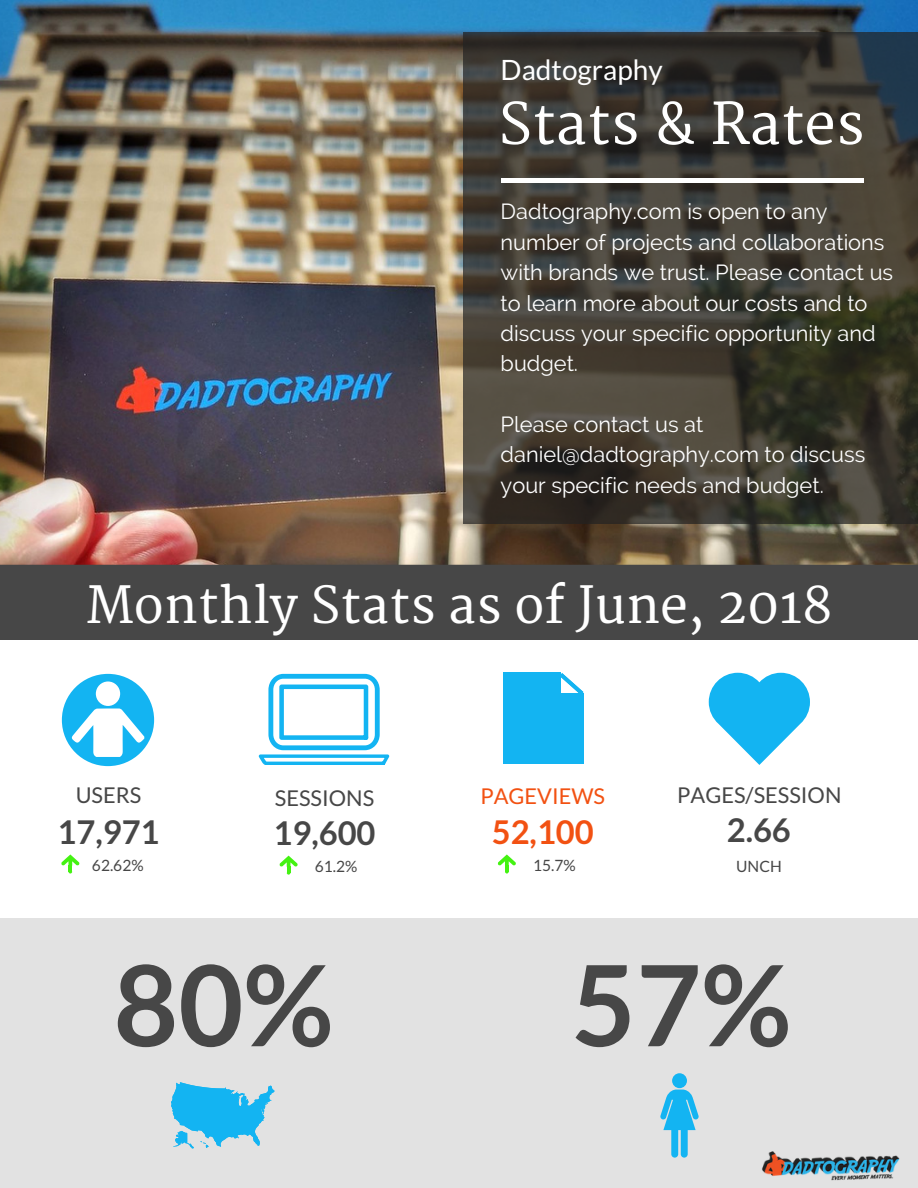
<style>
.page{position:relative;width:918px;height:1188px;background:#fff}
.page>*{position:absolute;margin:0;border:0;box-sizing:border-box;transform-origin:0 0}
.t1{font:700 112.05px "Lato";color:#474747}
.t2{font:65.4px "Merriweather";color:#fff}
.t3{font:55.95px "Merriweather";color:#fff}
.t4{font:49.8px "Merriweather";color:#fff}
.t5{font:700 32.7px "Lato";color:#474747}
.t6{font:700 32.7px "Lato";color:#f25112}
.t7{font:28.05px "Lato";color:#fff}
.t8{font:21.75px/30.3px "Raleway";color:#fff}
.t9{font:21.75px "Lato";color:#474747}
.t10{font:21.75px "Lato";color:#f25112}
.t11{font:15.6px "Lato";color:#474747}
</style>
<div class="page">
<img style="left:0;top:0;width:918px;height:565px">
<svg style="left:464px;top:33px;width:454px;height:491px;background:#3d3a32"></svg>
<div style="left:0;top:918px;width:918px;height:270px;background:#e2e2e2"></div>
<img style="left:762px;top:1151px;width:138px;height:30px">
<div style="left:0;top:565px;width:918px;height:75px;background:#474747"></div>
<svg style="left:62px;top:674px;width:92px;height:92px"></svg>
<svg style="left:259px;top:674px;width:130px;height:91px"></svg>
<svg style="left:709px;top:673px;width:101px;height:92px"></svg>
<div style="left:503px;top:673px;width:81px;height:91px;background:#13b4f2"></div>
<svg style="left:559px;top:672px;width:25px;height:21px"></svg>
<svg style="left:171px;top:1082px;width:103px;height:67px"></svg>
<div style="left:672px;top:1073px;width:15px;height:15px;background:#13b4f2;border-radius:50%"></div>
<svg style="left:660px;top:1090px;width:39px;height:68px"></svg>
<svg style="left:61px;top:854px;width:18px;height:20px"></svg>
<svg style="left:280px;top:856px;width:18px;height:19px"></svg>
<svg style="left:498px;top:854px;width:18px;height:20px"></svg>
<p class="t7" style="left:501px;top:52px;width:164px">Dadtography</p>
<h3 class="t3" style="left:498px;top:92px;width:367px">Stats &amp; Rates</h3>
<h2 class="t2" style="left:502px;top:111px;width:363px">________</h2>
<p class="t8" style="left:501px;top:197px;width:394px">Dadtography.com is open to any number of projects and collaborations with brands we trust. Please contact us to learn more about our costs and to discuss your specific opportunity and budget.</p>
<p class="t8" style="left:501px;top:409px;width:366px">Please contact us at daniel@dadtography.com to discuss your specific needs and budget.</p>
<h3 class="t4" style="left:86px;top:577px;width:748px">Monthly Stats as of June, 2018</h3>
<p class="t9" style="left:76px;top:782px;width:67px">USERS</p>
<h3 class="t5" style="left:57px;top:811px;width:104px">17,971</h3>
<p class="t9" style="left:275px;top:784px;width:101px">SESSIONS</p>
<h3 class="t5" style="left:273px;top:813px;width:104px">19,600</h3>
<p class="t10" style="left:480px;top:783px;width:126px">PAGEVIEWS</p>
<h3 class="t6" style="left:492px;top:811px;width:104px">52,100</h3>
<p class="t9" style="left:677px;top:782px;width:166px">PAGES/SESSION</p>
<h3 class="t5" style="left:727px;top:809px;width:66px">2.66</h3>
<p class="t11" style="left:92px;top:855px;width:53px">62.62%</p>
<p class="t11" style="left:315px;top:856px;width:44px">61.2%</p>
<p class="t11" style="left:533px;top:855px;width:44px">15.7%</p>
<p class="t11" style="left:736px;top:856px;width:47px">UNCH</p>
<h1 class="t1" style="left:113px;top:936px;width:221px">80%</h1>
<h1 class="t1" style="left:571px;top:936px;width:221px">57%</h1>
</div>
